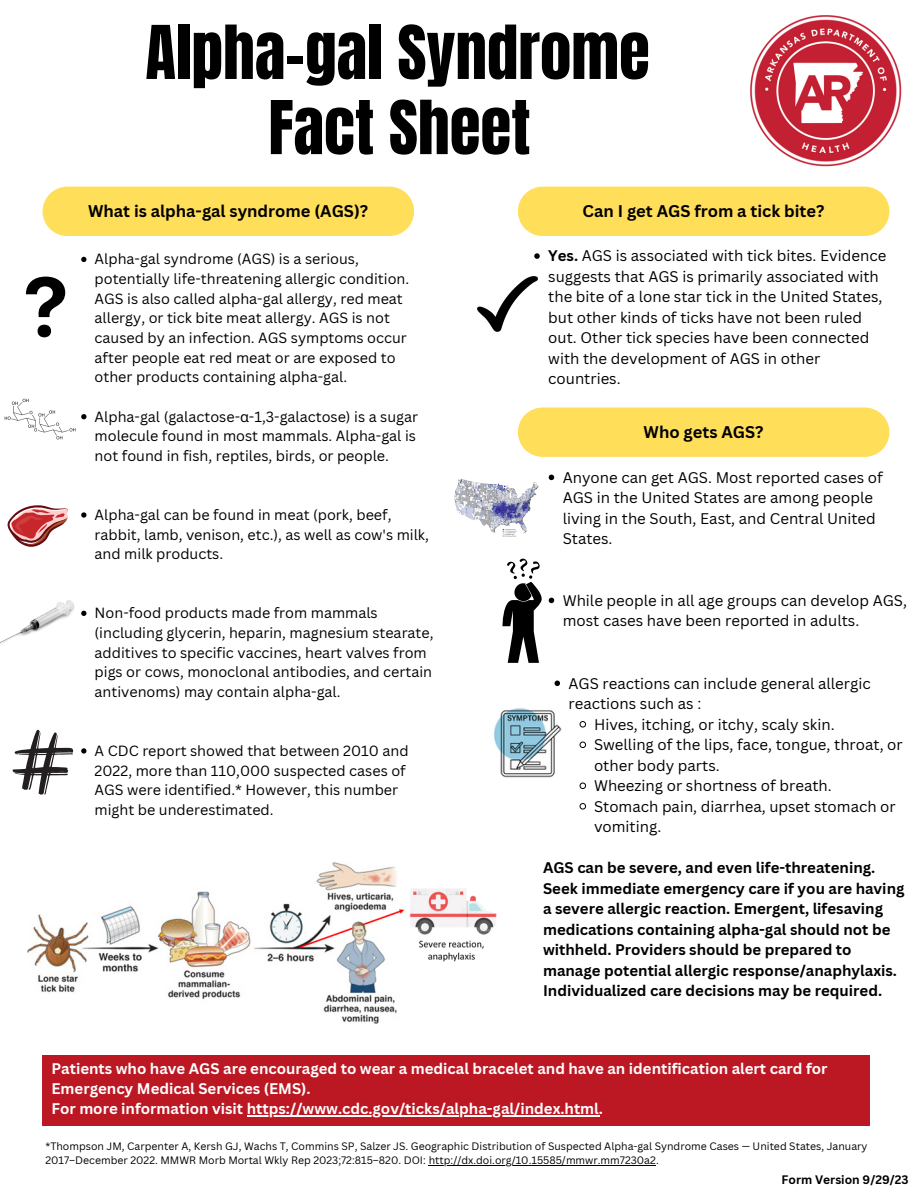
<style>
.page{position:relative;width:918px;height:1188px;background:#fff}
.page>*{position:absolute;margin:0;border:0;box-sizing:border-box;transform-origin:0 0}
.t1{font:63px "Anton";color:#000}
.t2{font:700 16.5px "Canva Sans";color:#000}
.t3{font:15px/20.5px "Canva Sans";color:#000}
.t4{font:700 15px/20.5px "Canva Sans";color:#000}
.t5{font:700 15px/20.2px "Canva Sans";color:#fff}
.t6{font:14.4px/19.6px "Canva Sans";color:#000}
.t7{font:700 12px "Canva Sans";color:#000}
.t8{font:10.5px/14px "Canva Sans";color:#000}
.s1{font-family:"Noto Sans"}
.s2{font-weight:700}
</style>
<div class="page">
<img style="left:750px;top:15px;width:152px;height:152px">
<div style="left:43px;top:187px;width:371px;height:49px;background:#ffde59"></div>
<div style="left:518px;top:187px;width:371px;height:49px;background:#ffde59"></div>
<div style="left:518px;top:407px;width:371px;height:50px;background:#ffde59"></div>
<div style="left:42px;top:1055px;width:828px;height:71px;background:#bc1823"></div>
<svg style="left:26px;top:277px;width:39px;height:60px"></svg>
<svg style="left:12px;top:730px;width:61px;height:65px"></svg>
<img style="left:5px;top:398px;width:70px;height:42px">
<svg style="left:555px;top:681px;width:5px;height:5px"></svg>
<svg style="left:579px;top:721px;width:7px;height:7px"></svg>
<svg style="left:579px;top:741px;width:7px;height:7px"></svg>
<svg style="left:579px;top:782px;width:7px;height:7px"></svg>
<svg style="left:579px;top:803px;width:7px;height:7px"></svg>
<img style="left:494px;top:708px;width:68px;height:70px">
<svg style="left:502px;top:559px;width:40px;height:104px"></svg>
<svg style="left:81px;top:257px;width:5px;height:5px"></svg>
<svg style="left:81px;top:414px;width:5px;height:5px"></svg>
<svg style="left:81px;top:512px;width:5px;height:6px"></svg>
<svg style="left:81px;top:611px;width:5px;height:5px"></svg>
<svg style="left:81px;top:748px;width:5px;height:6px"></svg>
<svg style="left:7px;top:505px;width:61px;height:42px"></svg>
<img style="left:478px;top:277px;width:59px;height:55px">
<img style="left:0;top:601px;width:75px;height:43px">
<img style="left:28px;top:863px;width:469px;height:161px">
<svg style="left:534px;top:253px;width:6px;height:6px"></svg>
<svg style="left:549px;top:475px;width:5px;height:5px"></svg>
<svg style="left:549px;top:598px;width:5px;height:5px"></svg>
<hr style="left:247px;top:1115px;width:352px;height:1px;background:#fff">
<hr style="left:429px;top:1165px;width:227px;height:1px;background:#000">
<img style="left:455px;top:479px;width:84px;height:58px">
<p class="t1" style="left:145px;top:7px;width:506px">Alpha-gal Syndrome</p>
<p class="t1" style="left:268px;top:82px;width:264px">Fact Sheet</p>
<p class="t2" style="left:88px;top:199px;width:282px">What is alpha-gal syndrome (AGS)?</p>
<p class="t2" style="left:583px;top:199px;width:243px">Can I get AGS from a tick bite?</p>
<p class="t6" style="left:95px;top:249px;width:316px">Alpha-gal syndrome (AGS) is a serious, potentially life-threatening allergic condition.<br>AGS is also called alpha-gal allergy, red meat allergy, or tick bite meat allergy. AGS is not caused by an infection. AGS symptoms occur after people eat red meat or are exposed to other products containing alpha-gal.</p>
<p class="t6" style="left:95px;top:406px;width:325px">Alpha-gal (galactose-<span class="s1">α</span>-1,3-galactose) is a sugar molecule found in most mammals. Alpha-gal is not found in fish, reptiles, birds, or people.</p>
<p class="t6" style="left:95px;top:505px;width:336px">Alpha-gal can be found in meat (pork, beef, rabbit, lamb, venison, etc.), as well as cow's milk, and milk products.</p>
<p class="t6" style="left:95px;top:603px;width:340px">Non-food products made from mammals (including glycerin, heparin, magnesium stearate, additives to specific vaccines, heart valves from pigs or cows, monoclonal antibodies, and certain antivenoms) may contain alpha-gal.</p>
<p class="t6" style="left:95px;top:741px;width:316px">A CDC report showed that between 2010 and 2022, more than 110,000 suspected cases of AGS were identified.* However, this number might be underestimated.</p>
<p class="t3" style="left:548px;top:245px;width:340px"><span class="s2">Yes.</span> AGS is associated with tick bites. Evidence suggests that AGS is primarily associated with the bite of a lone star tick in the United States, but other kinds of ticks have not been ruled out. Other tick species have been connected with the development of AGS in other countries.</p>
<p class="t2" style="left:644px;top:420px;width:121px">Who gets AGS?</p>
<p class="t3" style="left:563px;top:467px;width:322px">Anyone can get AGS. Most reported cases of AGS in the United States are among people living in the South, East, and Central United States.</p>
<p class="t3" style="left:563px;top:590px;width:346px">While people in all age groups can develop AGS, most cases have been reported in adults.</p>
<p class="t3" style="left:569px;top:672px;width:304px">AGS reactions can include general allergic reactions such as :</p>
<p class="t3" style="left:594px;top:713px;width:242px">Hives, itching, or itchy, scaly skin.</p>
<p class="t3" style="left:594px;top:734px;width:310px">Swelling of the lips, face, tongue, throat, or other body parts.</p>
<p class="t3" style="left:594px;top:775px;width:239px">Wheezing or shortness of breath.</p>
<p class="t3" style="left:594px;top:795px;width:303px">Stomach pain, diarrhea, upset stomach or vomiting.</p>
<p class="t4" style="left:543px;top:857px;width:363px">AGS can be severe, and even life-threatening.<br>Seek immediate emergency care if you are having a severe allergic reaction. Emergent, lifesaving medications containing alpha-gal should not be withheld. Providers should be prepared to manage potential allergic response/anaphylaxis.<br>Individualized care decisions may be required.</p>
<p class="t5" style="left:51px;top:1058px;width:778px">Patients who have AGS are encouraged to wear a medical bracelet and have an identification alert card for<br>Emergency Medical Services (EMS).</p>
<p class="t5" style="left:51px;top:1098px;width:553px">For more information visit https://www.cdc.gov/ticks/alpha-gal/index.html.</p>
<p class="t8" style="left:45px;top:1139px;width:824px">*Thompson JM, Carpenter A, Kersh GJ, Wachs T, Commins SP, Salzer JS. Geographic Distribution of Suspected Alpha-gal Syndrome Cases — United States, January<br>2017–December 2022. MMWR Morb Mortal Wkly Rep 2023;72:815–820. DOI: http://dx.doi.org/10.15585/mmwr.mm7230a2.</p>
<p class="t7" style="left:782px;top:1171px;width:128px">Form Version 9/29/23</p>
</div>
